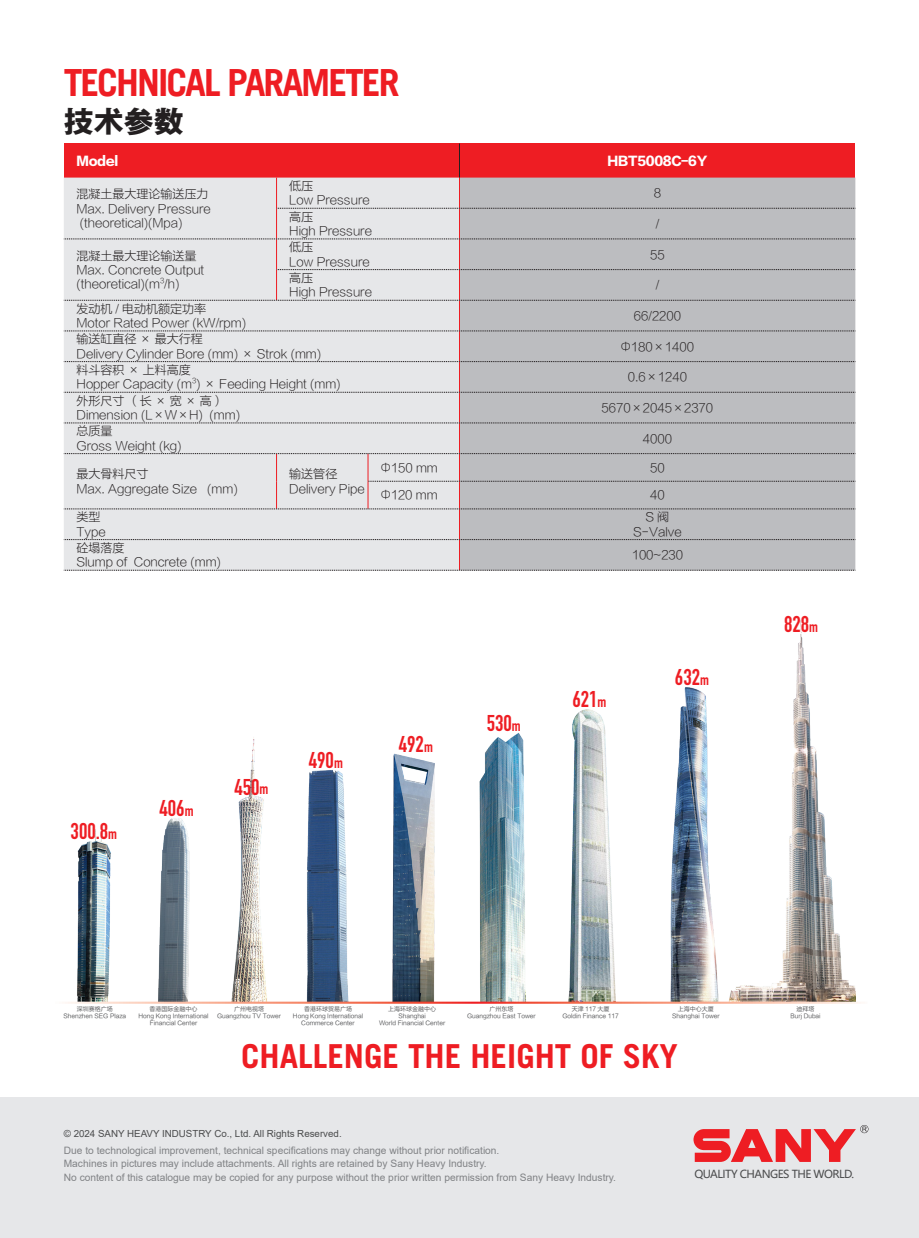
<style>
.page{position:relative;width:919px;height:1238px;background:#fff}
.page>*{position:absolute;margin:0;border:0;box-sizing:border-box;transform-origin:0 0}
.t1{font:700 37.5px "Trade Gothic LT";letter-spacing:-.055em;color:#ee1d23}
.t2{font:700 33px "Trade Gothic LT Std";color:#ee1d23}
.t3{font:30px "FZYDCHJW GB1 0";color:#231f20}
.t4{font:700 22.5px "DIN Condensed";color:#ee1d23}
.t5{font:12px "FZLTXHJW GB1 0";color:#231f20}
.t6{font:12px "FZLTTHK GBK1 0";letter-spacing:-.025em;color:#fff}
.t7{font:10.95px "Microsoft Ya Hei";letter-spacing:-.05em;color:#4b4c4d}
.t8{font:10.2px "Arial";color:#808285}
.t9{font:9.75px "Arial";color:#4b4c4d}
.t10{font:7.05px "FZLTXHJW GB1 0";color:#231f20}
.t11{font:6px/7.2px "FZLTHK GBK1 0";color:#57585a;text-align:center}
.s1{font-family:"Microsoft Ya Hei";font-weight:300}
.s2{font-size:15px}
</style>
<div class="page">
<div style="left:0;top:1097px;width:918px;height:140px;background:#e6e7e9"></div>
<div style="left:64px;top:143px;width:395px;height:34px;background:#ee1d23"></div>
<div style="left:459px;top:143px;width:396px;height:34px;background:#ee1d23"></div>
<div style="left:64px;top:177px;width:395px;height:393px;background:#e6e7e9"></div>
<div style="left:460px;top:177px;width:395px;height:393px;background:#bcbdc0"></div>
<hr style="left:276px;top:177px;width:1px;height:31px;background:#ee1d23">
<hr style="left:276px;top:208px;width:1px;height:31px;background:#ee1d23">
<hr style="left:276px;top:239px;width:1px;height:30px;background:#ee1d23">
<hr style="left:276px;top:269px;width:1px;height:31px;background:#ee1d23">
<hr style="left:459px;top:331px;width:1px;height:30px;background:#ee1d23">
<hr style="left:459px;top:362px;width:1px;height:30px;background:#ee1d23">
<hr style="left:459px;top:392px;width:1px;height:31px;background:#ee1d23">
<hr style="left:459px;top:509px;width:1px;height:30px;background:#ee1d23">
<hr style="left:459px;top:177px;width:1px;height:31px;background:#ee1d23">
<hr style="left:459px;top:208px;width:1px;height:31px;background:#ee1d23">
<hr style="left:459px;top:239px;width:1px;height:30px;background:#ee1d23">
<hr style="left:459px;top:270px;width:1px;height:30px;background:#ee1d23">
<hr style="left:459px;top:300px;width:1px;height:31px;background:#ee1d23">
<hr style="left:459px;top:423px;width:1px;height:30px;background:#ee1d23">
<hr style="left:459px;top:539px;width:1px;height:31px;background:#ee1d23">
<svg style="left:277px;top:208px;width:578px;height:1px"></svg>
<svg style="left:64px;top:239px;width:791px;height:1px"></svg>
<svg style="left:277px;top:269px;width:578px;height:1px"></svg>
<svg style="left:64px;top:300px;width:791px;height:1px"></svg>
<svg style="left:64px;top:330px;width:791px;height:1px"></svg>
<svg style="left:64px;top:361px;width:791px;height:1px"></svg>
<svg style="left:64px;top:392px;width:791px;height:1px"></svg>
<svg style="left:64px;top:422px;width:791px;height:1px"></svg>
<svg style="left:64px;top:453px;width:791px;height:56px;background:#cccdcf"></svg>
<svg style="left:64px;top:539px;width:791px;height:1px"></svg>
<svg style="left:64px;top:570px;width:791px;height:1px"></svg>
<hr style="left:459px;top:143px;width:1px;height:34px;background:#231f20">
<svg style="left:693px;top:1125px;width:175px;height:36px"></svg>
<img style="left:77px;top:620px;width:778px;height:381px">
<p class="t1" style="left:64px;top:60px;width:337px">TECHNICAL PARAMETER</p>
<p class="t3" style="left:64px;top:105px;width:121px">技术参数</p>
<p class="t6" style="left:77px;top:154px;width:43px">Model</p>
<p class="t6" style="left:607px;top:154px;width:101px">HBT5008C-6Y</p>
<p class="t5" style="left:77px;top:187px;width:133px">混凝土最大理论输送压力</p>
<p class="t5" style="left:77px;top:202px;width:136px">Max. Delivery Pressure</p>
<p class="t5" style="left:80px;top:216px;width:104px">(theoretical)(Mpa)</p>
<p class="t5" style="left:289px;top:179px;width:25px">低压</p>
<p class="t5" style="left:289px;top:194px;width:82px">Low Pressure</p>
<p class="t5" style="left:653px;top:186px;width:9px">8</p>
<p class="t5" style="left:289px;top:210px;width:25px">高压</p>
<p class="t5" style="left:289px;top:224px;width:84px">High Pressure</p>
<p class="t5" style="left:655px;top:217px;width:5px">/</p>
<p class="t5" style="left:77px;top:249px;width:121px">混凝土最大理论输送量</p>
<p class="t5" style="left:77px;top:263px;width:129px">Max. Concrete Output</p>
<p class="t5" style="left:77px;top:277px;width:104px">(theoretical)(m /h)</p>
<p class="t10" style="left:160px;top:276px;width:6px">3</p>
<p class="t5" style="left:77px;top:302px;width:131px">发动机 / 电动机额定功率</p>
<p class="t5" style="left:77px;top:316px;width:171px">Motor Rated Power (kW/rpm)</p>
<p class="t5" style="left:289px;top:240px;width:25px">低压</p>
<p class="t5" style="left:289px;top:255px;width:82px">Low Pressure</p>
<p class="t5" style="left:289px;top:271px;width:25px">高压</p>
<p class="t5" style="left:289px;top:286px;width:84px">High Pressure</p>
<p class="t5" style="left:77px;top:332px;width:128px">输送缸直径 × 最大行程</p>
<p class="t5" style="left:77px;top:347px;width:246px">Delivery Cylinder Bore (mm) × Strok (mm)</p>
<p class="t5" style="left:650px;top:248px;width:16px">55</p>
<p class="t5" style="left:655px;top:278px;width:5px">/</p>
<p class="t5" style="left:633px;top:309px;width:49px">66/2200</p>
<p class="t5" style="left:620px;top:340px;width:75px"><span class="s1">Φ</span>180×1400</p>
<p class="t5" style="left:77px;top:363px;width:116px">料斗容积 × 上料高度</p>
<p class="t5" style="left:77px;top:378px;width:265px">Hopper Capacity (m ) × Feeding Height (mm)</p>
<p class="t10" style="left:192px;top:376px;width:6px">3</p>
<p class="t5" style="left:627px;top:370px;width:61px">0.6×1240</p>
<p class="t5" style="left:77px;top:394px;width:149px">外形尺寸 （长 × 宽 × 高）</p>
<p class="t5" style="left:77px;top:408px;width:165px">Dimension (L×W×H) (mm)</p>
<p class="t5" style="left:601px;top:401px;width:113px">5670×2045×2370</p>
<p class="t5" style="left:77px;top:424px;width:37px">总质量</p>
<p class="t5" style="left:77px;top:439px;width:107px">Gross Weight (kg)</p>
<p class="t5" style="left:77px;top:467px;width:73px">最大骨料尺寸</p>
<p class="t5" style="left:77px;top:482px;width:163px">Max. Aggregate Size (mm)</p>
<p class="t5" style="left:77px;top:510px;width:25px">类型</p>
<p class="t5" style="left:77px;top:525px;width:31px">Type</p>
<p class="t5" style="left:77px;top:541px;width:49px">砼塌落度</p>
<p class="t5" style="left:77px;top:555px;width:146px">Slump of Concrete (mm)</p>
<p class="t5" style="left:289px;top:467px;width:49px">输送管径</p>
<p class="t5" style="left:289px;top:482px;width:77px">Delivery Pipe</p>
<p class="t5" style="left:642px;top:432px;width:31px">4000</p>
<p class="t5" style="left:381px;top:461px;width:58px"><span class="s1">Φ</span>150 mm</p>
<p class="t5" style="left:650px;top:461px;width:16px">50</p>
<p class="t5" style="left:381px;top:488px;width:58px"><span class="s1">Φ</span>120 mm</p>
<p class="t5" style="left:650px;top:488px;width:16px">40</p>
<p class="t5" style="left:645px;top:510px;width:25px">S阀</p>
<p class="t5" style="left:633px;top:525px;width:50px">S-Valve</p>
<p class="t5" style="left:631px;top:548px;width:53px">100~230</p>
<p class="t4" style="left:71px;top:816px;width:48px">300.8<span class="s2">m</span></p>
<p class="t4" style="left:159px;top:792px;width:35px">406<span class="s2">m</span></p>
<p class="t4" style="left:234px;top:771px;width:35px">450<span class="s2">m</span></p>
<p class="t4" style="left:309px;top:745px;width:35px">490<span class="s2">m</span></p>
<p class="t4" style="left:399px;top:729px;width:35px">492<span class="s2">m</span></p>
<p class="t4" style="left:487px;top:708px;width:35px">530<span class="s2">m</span></p>
<p class="t4" style="left:572px;top:684px;width:35px">621<span class="s2">m</span></p>
<p class="t4" style="left:675px;top:662px;width:35px">632<span class="s2">m</span></p>
<p class="t4" style="left:784px;top:608px;width:35px">828<span class="s2">m</span></p>
<p class="t11" style="left:77px;top:1005px;width:38px">深圳赛格广场</p>
<p class="t11" style="left:63px;top:1012px;width:64px">Shenzhen SEG Plaza</p>
<p class="t11" style="left:149px;top:1005px;width:49px">香港国际金融中心</p>
<p class="t11" style="left:138px;top:1012px;width:72px">Hong Kong International<br>Financial Center</p>
<p class="t11" style="left:234px;top:1005px;width:31px">广州电视塔</p>
<p class="t11" style="left:217px;top:1012px;width:65px">Guangzhou TV Tower</p>
<p class="t11" style="left:304px;top:1005px;width:49px">香港环球贸易广场</p>
<p class="t11" style="left:293px;top:1012px;width:72px">Hong Kong International<br>Commerce Center</p>
<p class="t11" style="left:388px;top:1005px;width:49px">上海环球金融中心</p>
<p class="t11" style="left:398px;top:1012px;width:29px">Shanghai</p>
<p class="t11" style="left:379px;top:1019px;width:68px">World Financial Center</p>
<p class="t11" style="left:489px;top:1005px;width:25px">广州东塔</p>
<p class="t11" style="left:467px;top:1012px;width:70px">Guangzhou East Tower</p>
<p class="t11" style="left:571px;top:1005px;width:39px">天津 117 大厦</p>
<p class="t11" style="left:562px;top:1012px;width:58px">Goldin Finance 117</p>
<p class="t11" style="left:678px;top:1005px;width:37px">上海中心大厦</p>
<p class="t11" style="left:672px;top:1012px;width:49px">Shanghai Tower</p>
<p class="t11" style="left:796px;top:1005px;width:19px">迪拜塔</p>
<p class="t11" style="left:790px;top:1012px;width:32px">Burj Dubai</p>
<p class="t2" style="left:241px;top:1035px;width:438px">CHALLENGE THE HEIGHT OF SKY</p>
<p class="t9" style="left:64px;top:1126px;width:279px">© 2024 SANY HEAVY INDUSTRY Co., Ltd. All Rights Reserved.</p>
<p class="t8" style="left:64px;top:1143px;width:437px">Due to technological improvement, technical specifications may change without prior notification.</p>
<p class="t8" style="left:64px;top:1156px;width:424px">Machines in pictures may include attachments. All rights are retained by Sany Heavy Industry.</p>
<p class="t8" style="left:64px;top:1170px;width:553px">No content of this catalogue may be copied for any purpose without the prior written permission from Sany Heavy Industry.</p>
<p class="t7" style="left:694px;top:1166px;width:161px">QUALITY CHANGES THE WORLD.</p>
</div>
